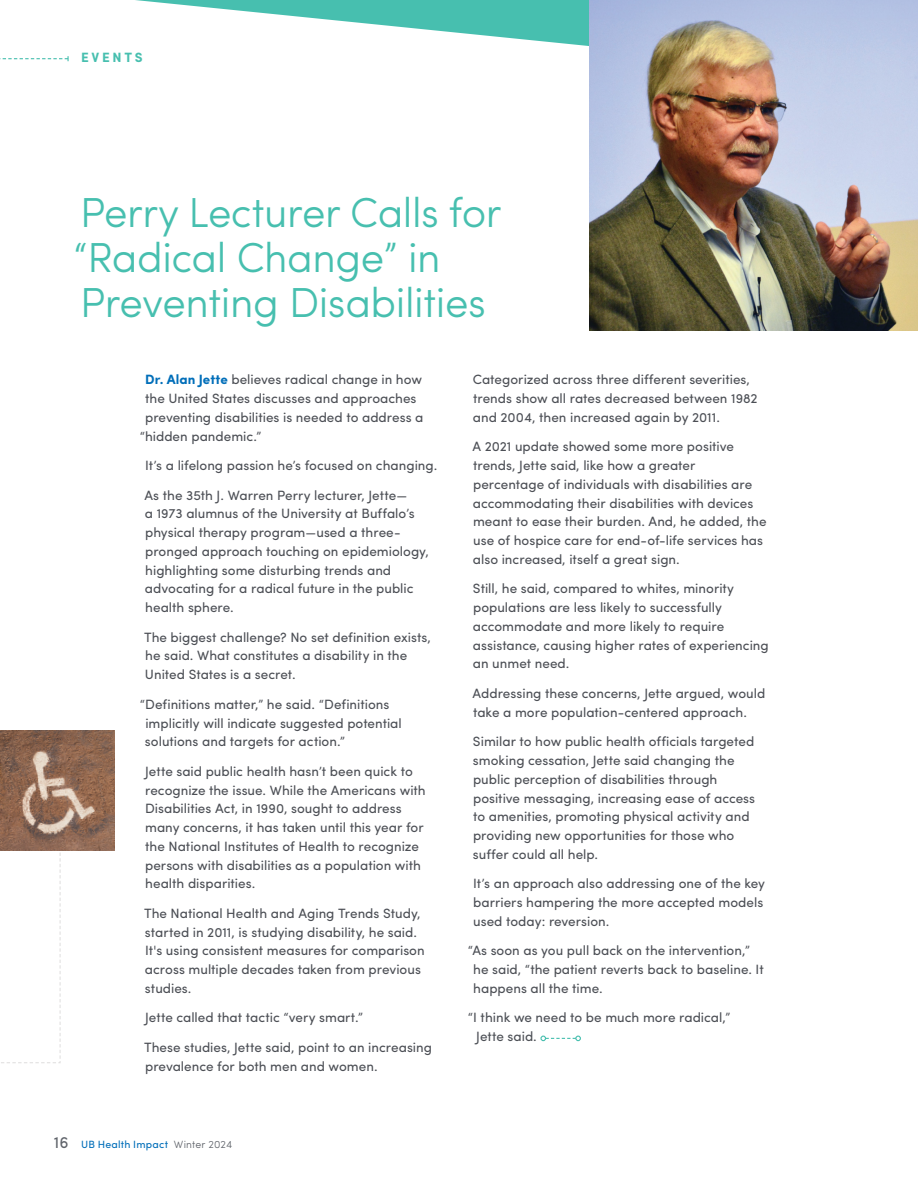
<style>
.page{position:relative;width:918px;height:1188px;background:#fff}
.page>*{position:absolute;margin:0;border:0;box-sizing:border-box;transform-origin:0 0}
.H1_-_Basic_Headline__Sofia{font:300 42px/45px "Sofia Pro";letter-spacing:-.01em;color:#47bfaf}
.Body_Copy__Sofia{font:13.5px/18.8px "Sofia Pro";color:#4c4f55}
.Section_Header{font:700 13.5px "Sofia Pro";letter-spacing:.2em;color:#47bfaf}
.t1{font:10.5px "Sofia Pro";letter-spacing:.02em;color:#006eb9}
.s1{font-weight:700;color:#006eb9}
.s2{font-size:16.5px;color:#5f636a}
.s3{font-weight:300;color:#5f636a}
</style>
<div class="page">
<svg style="left:1px;top:853px;width:60px;height:210px"></svg>
<svg style="left:135px;top:0;width:455px;height:79px"></svg>
<svg style="left:0;top:56px;width:69px;height:5px"></svg>
<svg style="left:540px;top:1036px;width:41px;height:5px"></svg>
<img style="left:590px;top:0;width:328px;height:330px">
<img style="left:0;top:731px;width:115px;height:120px">
<p class="Section_Header" style="left:81px;top:47px;width:63px">EVENTS</p>
<p class="H1_-_Basic_Headline__Sofia" style="left:73px;top:187px;width:430px">Perry Lecturer Calls for “Radical Change” in<br>Preventing Disabilities</p>
<p class="Body_Copy__Sofia" style="left:145px;top:369px;width:278px"><span class="s1">Dr. Alan Jette</span> believes radical change in how</p>
<p class="Body_Copy__Sofia" style="left:145px;top:388px;width:273px">the United States discusses and approaches</p>
<p class="Body_Copy__Sofia" style="left:145px;top:407px;width:280px">preventing disabilities is needed to address a</p>
<p class="Body_Copy__Sofia" style="left:140px;top:426px;width:123px">“hidden pandemic.”</p>
<p class="Body_Copy__Sofia" style="left:145px;top:455px;width:294px">It’s a lifelong passion he’s focused on changing.</p>
<p class="Body_Copy__Sofia" style="left:145px;top:485px;width:286px">As the 35th J. Warren Perry lecturer, Jette—<br>a 1973 alumnus of the University at Buffalo’s physical therapy program—used a three&shy;pronged approach touching on epidemiology, highlighting some disturbing trends and advocating for a radical future in the public health sphere.</p>
<p class="Body_Copy__Sofia" style="left:144px;top:627px;width:288px">The biggest challenge? No set definition exists, he said. What constitutes a disability in the<br>United States is a secret.</p>
<p class="Body_Copy__Sofia" style="left:145px;top:694px;width:258px;text-indent:-5px">“Definitions matter,” he said. “Definitions implicitly will indicate suggested potential solutions and targets for action.”</p>
<p class="Body_Copy__Sofia" style="left:145px;top:761px;width:282px">Jette said public health hasn’t been quick to recognize the issue. While the Americans with Disabilities Act, in 1990, sought to address many concerns, it has taken until this year for the National Institutes of Health to recognize persons with disabilities as a population with health disparities.</p>
<p class="Body_Copy__Sofia" style="left:144px;top:903px;width:282px">The National Health and Aging Trends Study, started in 2011, is studying disability, he said.<br>It's using consistent measures for comparison across multiple decades taken from previous studies.</p>
<p class="Body_Copy__Sofia" style="left:145px;top:1007px;width:220px">Jette called that tactic “very smart.”</p>
<p class="Body_Copy__Sofia" style="left:144px;top:1037px;width:290px">These studies, Jette said, point to an increasing prevalence for both men and women.</p>
<p class="t1" style="left:54px;top:1136px;width:180px"><span class="s2">16</span> UB Health Impact <span class="s3">Winter 2024</span></p>
<p class="Body_Copy__Sofia" style="left:473px;top:369px;width:286px">Categorized across three different severities, trends show all rates decreased between 1982 and 2004, then increased again by 2011.</p>
<p class="Body_Copy__Sofia" style="left:472px;top:436px;width:296px">A 2021 update showed some more positive trends, Jette said, like how a greater percentage of individuals with disabilities are accommodating their disabilities with devices meant to ease their burden. And, he added, the use of hospice care for end-of-life services has also increased, itself a great sign.</p>
<p class="Body_Copy__Sofia" style="left:473px;top:578px;width:297px">Still, he said, compared to whites, minority populations are less likely to successfully accommodate and more likely to require assistance, causing higher rates of experiencing an unmet need.</p>
<p class="Body_Copy__Sofia" style="left:472px;top:683px;width:294px">Addressing these concerns, Jette argued, would take a more population-centered approach.</p>
<p class="Body_Copy__Sofia" style="left:473px;top:731px;width:284px">Similar to how public health officials targeted smoking cessation, Jette said changing the public perception of disabilities through positive messaging, increasing ease of access to amenities, promoting physical activity and providing new opportunities for those who suffer could all help.</p>
<p class="Body_Copy__Sofia" style="left:473px;top:873px;width:294px">It’s an approach also addressing one of the key barriers hampering the more accepted models used today: reversion.</p>
<p class="Body_Copy__Sofia" style="left:473px;top:940px;width:292px;text-indent:-6px">“As soon as you pull back on the intervention,” he said, “the patient reverts back to baseline. It happens all the time.</p>
<p class="Body_Copy__Sofia" style="left:476px;top:1007px;width:256px;text-indent:-8px">“I think we need to be much more radical,”<br>Jette said.</p>
</div>
